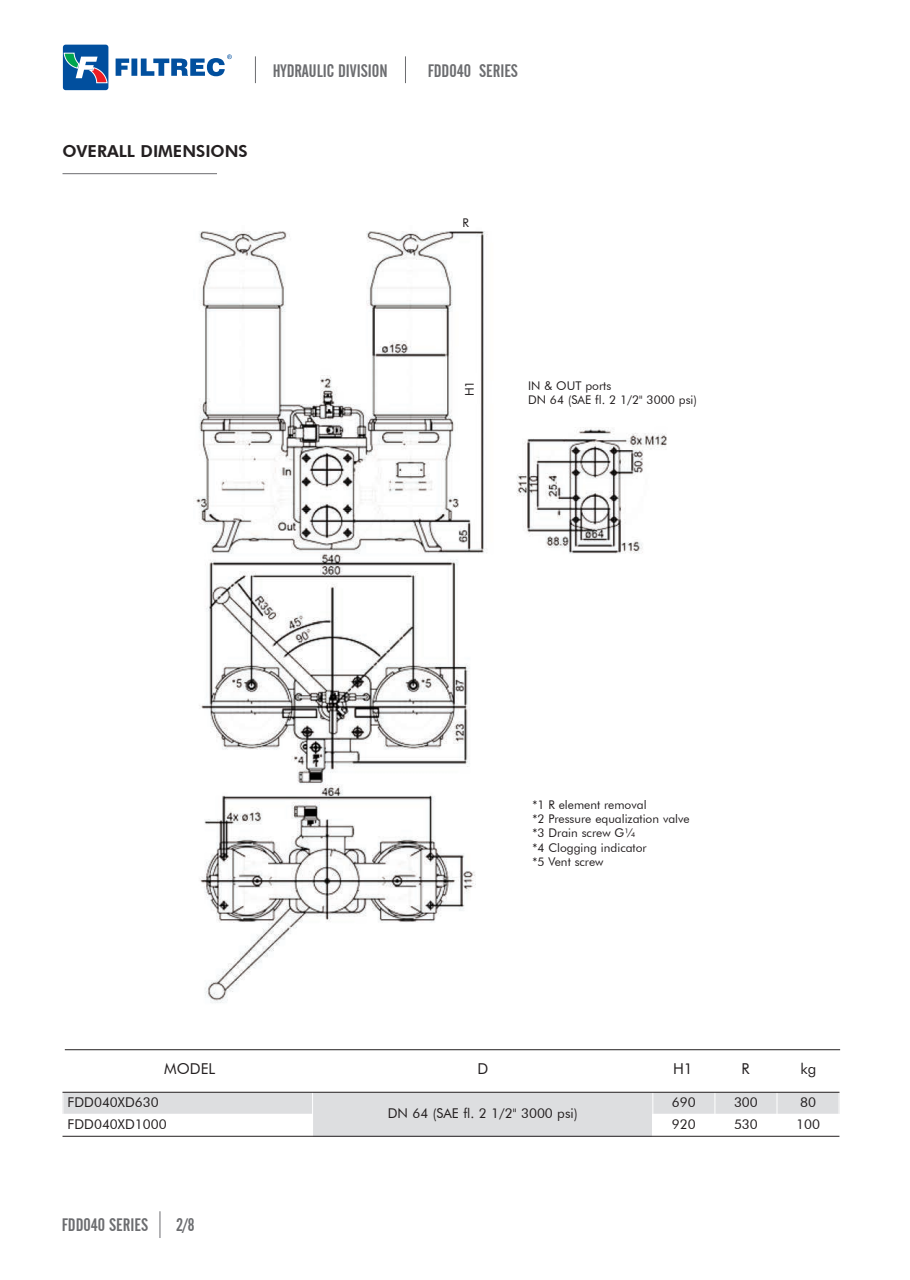
<style>
.page{position:relative;width:910px;height:1280px;background:#fff}
.page>*{position:absolute;margin:0;border:0;box-sizing:border-box;transform-origin:0 0}
.t1{font:18px "Alternate Gothic 2 BT";color:#6c6d70}
.t2{font:800 16.5px "Futura BT";color:#231f20}
.t3{font:15px "Futura BT";color:#231f20}
.t4{font:13.5px "Futura BT";color:#231f20}
.t5{font:12px/14.4px "Futura BT";color:#231f20}
</style>
<div class="page">
<svg style="left:63px;top:45px;width:45px;height:45px;background:#366da3"></svg>
<svg style="left:116px;top:54px;width:116px;height:22px"></svg>
<svg style="left:405px;top:56px;width:1px;height:27px"></svg>
<svg style="left:255px;top:56px;width:1px;height:27px"></svg>
<svg style="left:160px;top:1211px;width:1px;height:27px"></svg>
<hr style="left:63px;top:173px;width:154px;height:1px;background:#6c6d70">
<hr style="left:65px;top:1049px;width:775px;height:1px;background:#231f20">
<div style="left:63px;top:1092px;width:250px;height:22px;background:#dddee0"></div>
<div style="left:313px;top:1092px;width:340px;height:44px;background:#dddee0"></div>
<div style="left:653px;top:1092px;width:62px;height:22px;background:#dddee0"></div>
<div style="left:715px;top:1092px;width:62px;height:22px;background:#dddee0"></div>
<div style="left:777px;top:1092px;width:62px;height:22px;background:#dddee0"></div>
<hr style="left:63px;top:1092px;width:1px;height:45px;background:#fff">
<hr style="left:312px;top:1092px;width:1px;height:45px;background:#fff">
<hr style="left:652px;top:1092px;width:1px;height:45px;background:#fff">
<hr style="left:714px;top:1092px;width:1px;height:45px;background:#fff">
<hr style="left:777px;top:1092px;width:1px;height:45px;background:#fff">
<hr style="left:63px;top:1092px;width:776px;height:1px;background:#231f20">
<hr style="left:63px;top:1136px;width:776px;height:1px;background:#231f20">
<img style="left:195px;top:231px;width:472px;height:772px">
<div style="left:465px;top:373px;width:12px;height:31px;background:#fff"></div>
<div style="left:533px;top:799px;width:173px;height:129px;background:#fff"></div>
<div style="left:528px;top:381px;width:173px;height:44px;background:#fff"></div>
<h1 class="t1" style="left:273px;top:61px;width:116px">HYDRAULIC DIVISION</h1>
<h1 class="t1" style="left:428px;top:61px;width:92px">FDD040 SERIES</h1>
<h2 class="t2" style="left:63px;top:141px;width:187px">OVERALL DIMENSIONS</h2>
<p class="t5" style="left:462px;top:215px;width:8px">R</p>
<p class="t5" style="left:462px;top:396px;width:17px;rotate:-90deg">H1</p>
<p class="t5" style="left:528px;top:378px;width:170px">IN &amp; OUT ports<br>DN 64 (SAE fl. 2 1/2" 3000 psi)</p>
<p class="t5" style="left:533px;top:797px;width:159px">*1 R element removal<br>*2 Pressure equalization valve *3 Drain screw G¼<br>*4 Clogging indicator<br>*5 Vent screw</p>
<p class="t3" style="left:164px;top:1060px;width:53px">MODEL</p>
<p class="t3" style="left:478px;top:1060px;width:12px">D</p>
<p class="t3" style="left:673px;top:1060px;width:21px">H1</p>
<p class="t3" style="left:742px;top:1060px;width:10px">R</p>
<p class="t3" style="left:800px;top:1060px;width:17px">kg</p>
<p class="t4" style="left:68px;top:1094px;width:93px">FDD040XD630</p>
<p class="t4" style="left:672px;top:1094px;width:25px">690</p>
<p class="t4" style="left:734px;top:1094px;width:25px">300</p>
<p class="t4" style="left:800px;top:1094px;width:17px">80</p>
<p class="t4" style="left:388px;top:1105px;width:191px">DN 64 (SAE fl. 2 1/2" 3000 psi)</p>
<p class="t4" style="left:68px;top:1116px;width:101px">FDD040XD1000</p>
<p class="t4" style="left:672px;top:1116px;width:25px">920</p>
<p class="t4" style="left:734px;top:1116px;width:25px">530</p>
<p class="t4" style="left:796px;top:1116px;width:25px">100</p>
<h1 class="t1" style="left:62px;top:1214px;width:88px">FDD040 SERIES</h1>
<h1 class="t1" style="left:176px;top:1214px;width:20px">2/8</h1>
</div>
